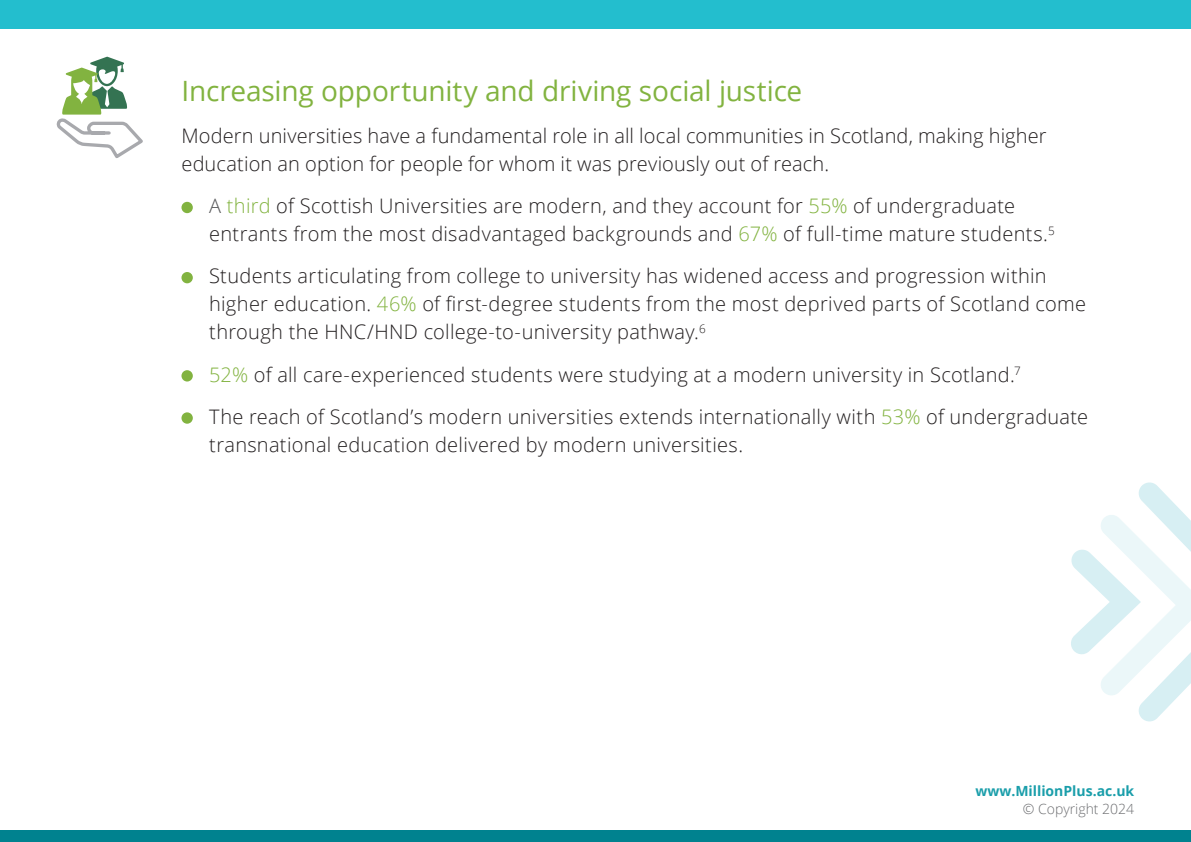
<style>
.page{position:relative;width:1191px;height:842px;background:#fff}
.page>*{position:absolute;margin:0;border:0;box-sizing:border-box;transform-origin:0 0}
.t1{font:28px "Open Sans";letter-spacing:-.005em;color:#82b340}
.t2{font:300 20px/28px "Open Sans";letter-spacing:.015em;color:#231f20}
.t3{font:700 14px "Open Sans";color:#1a9eaa}
.t4{font:300 14px "Open Sans";color:#6d6e71}
.s1{color:#57585a}
.s2{color:#82b340}
</style>
<div class="page">
<div style="left:0;top:0;width:1191px;height:28px;background:#23bece"></div>
<div style="left:0;top:831px;width:1191px;height:11px;background:#00828f"></div>
<div style="left:181px;top:202px;width:12px;height:11px;background:#82b340;border-radius:50%"></div>
<div style="left:181px;top:272px;width:12px;height:11px;background:#82b340;border-radius:50%"></div>
<div style="left:181px;top:370px;width:12px;height:11px;background:#82b340;border-radius:50%"></div>
<div style="left:181px;top:412px;width:12px;height:12px;background:#82b340;border-radius:50%"></div>
<svg style="left:56px;top:57px;width:87px;height:101px"></svg>
<svg style="left:1071px;top:482px;width:120px;height:240px"></svg>
<h1 class="t1" style="left:181px;top:71px;width:622px">Increasing opportunity and driving social justice</h1>
<p class="t2" style="left:181px;top:124px;width:866px">Modern universities have a fundamental role in all local communities in Scotland, making higher education an option for people for whom it was previously out of reach.</p>
<p class="t2" style="left:209px;top:194px;width:847px"><span class="s1">A</span> <span class="s2">third</span> of Scottish Universities are modern, and they account for <span class="s2">55%</span> of undergraduate entrants from the most disadvantaged backgrounds and <span class="s2">67%</span> of full-time mature students.<sup>5</sup></p>
<p class="t2" style="left:209px;top:264px;width:878px">Students articulating from college to university has widened access and progression within higher education. <span class="s2">46%</span> of first-degree students from the most deprived parts of Scotland come through the HNC/HND college-to-university pathway.<sup>6</sup></p>
<p class="t2" style="left:209px;top:355px;width:880px;line-height:42.2px"><span class="s2">52%</span> of all care-experienced students were studying at a modern university in Scotland.<sup>7<br></sup>The reach of Scotland’s modern universities extends internationally with <span class="s2">53%</span> of undergraduate</p>
<p class="t2" style="left:209px;top:432px;width:535px">transnational education delivered by modern universities.</p>
<p class="t3" style="left:975px;top:783px;width:160px">www.MillionPlus.ac.uk</p>
<p class="t4" style="left:1022px;top:803px;width:113px">© Copyright 2024</p>
</div>
